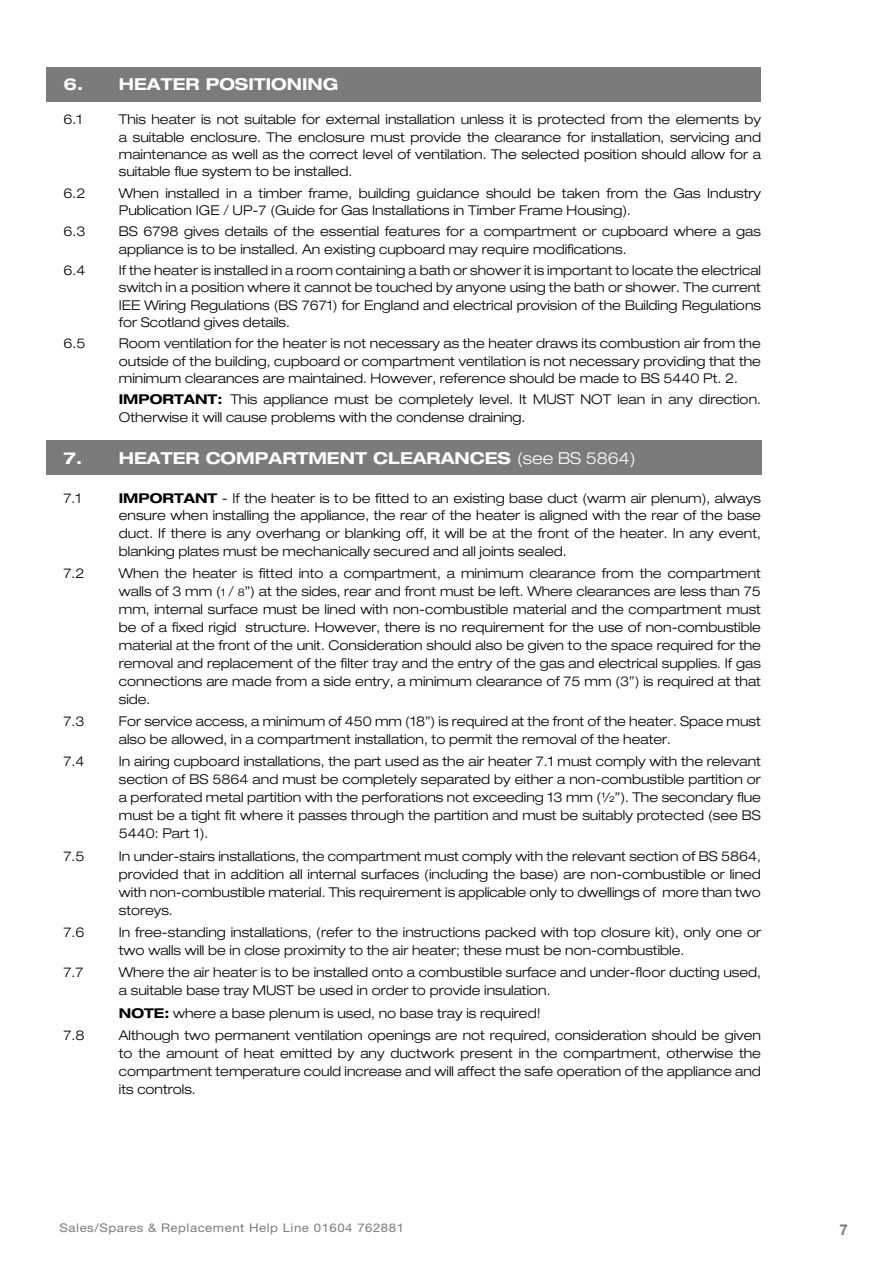
<style>
.page{position:relative;width:893px;height:1263px;background:#fff}
.page>*{position:absolute;margin:0;border:0;box-sizing:border-box;transform-origin:0 0}
._1ST_INDENT{font:700 expanded 16.5px "Helvetica Neue LT Std";color:#fff}
.PARA_HEADING{font:700 expanded 16.5px "Helvetica Neue LT Std";color:#fff}
.t1{font:700 15px "Helvetica Neue LT Std";color:#7c7b7b}
.BODY_TEXT_IND{font:300 expanded 13.5px/18px "Helvetica Neue LT Std";color:#000;text-align:justify}
.t2{font:12px "Helvetica Neue LT Std";letter-spacing:.04em;color:#7c7b7b;scale:1.1 1}
.s1{font-weight:700}
.s2{font-weight:300}
.s3{font-size:10.5px}
</style>
<div class="page">
<div style="left:47px;top:68px;width:714px;height:34px;background:#7c7b7b"></div>
<div style="left:47px;top:440px;width:715px;height:34px;background:#7c7b7b"></div>
<p class="PARA_HEADING" style="left:64px;top:74px;width:276px">6. HEATER POSITIONING</p>
<p class="BODY_TEXT_IND" style="left:64px;top:110px;width:20px">6.1</p>
<p class="BODY_TEXT_IND" style="left:119px;top:111px;width:644px;line-height:17.2px">This heater is not suitable for external installation unless it is protected from the elements by a suitable enclosure. The enclosure must provide the clearance for installation, servicing and maintenance as well as the correct level of ventilation. The selected position should allow for a suitable flue system to be installed.</p>
<p class="BODY_TEXT_IND" style="left:64px;top:184px;width:23px">6.2</p>
<p class="BODY_TEXT_IND" style="left:119px;top:184px;width:644px;line-height:17.2px">When installed in a timber frame, building guidance should be taken from the Gas Industry<br>Publication IGE / UP-7 (Guide for Gas Installations in Timber Frame Housing).</p>
<p class="BODY_TEXT_IND" style="left:64px;top:222px;width:23px">6.3</p>
<p class="BODY_TEXT_IND" style="left:119px;top:223px;width:644px;line-height:17.2px">BS 6798 gives details of the essential features for a compartment or cupboard where a gas appliance is to be installed. An existing cupboard may require modifications.</p>
<p class="BODY_TEXT_IND" style="left:64px;top:261px;width:23px">6.4</p>
<p class="BODY_TEXT_IND" style="left:119px;top:262px;width:644px;line-height:17.2px">If the heater is installed in a room containing a bath or shower it is important to locate the electrical switch in a position where it cannot be touched by anyone using the bath or shower. The current IEE Wiring Regulations (BS 7671) for England and electrical provision of the Building Regulations for Scotland gives details.</p>
<p class="BODY_TEXT_IND" style="left:64px;top:334px;width:23px">6.5</p>
<p class="BODY_TEXT_IND" style="left:119px;top:335px;width:644px;line-height:17.2px">Room ventilation for the heater is not necessary as the heater draws its combustion air from the outside of the building, cupboard or compartment ventilation is not necessary providing that the minimum clearances are maintained. However, reference should be made to BS 5440 Pt. 2.</p>
<p class="BODY_TEXT_IND" style="left:119px;top:391px;width:644px;line-height:17.2px"><span class="s1">IMPORTANT:</span> This appliance must be completely level. It MUST NOT lean in any direction.<br>Otherwise it will cause problems with the condense draining.</p>
<p class="_1ST_INDENT" style="left:64px;top:448px;width:574px">7. HEATER COMPARTMENT CLEARANCES <span class="s2">(see BS 5864)</span></p>
<p class="BODY_TEXT_IND" style="left:64px;top:489px;width:19px">7.1</p>
<p class="BODY_TEXT_IND" style="left:119px;top:489px;width:644px;line-height:17.5px"><span class="s1">IMPORTANT</span> - If the heater is to be fitted to an existing base duct (warm air plenum), always ensure when installing the appliance, the rear of the heater is aligned with the rear of the base duct. If there is any overhang or blanking off, it will be at the front of the heater. In any event, blanking plates must be mechanically secured and all joints sealed.</p>
<p class="BODY_TEXT_IND" style="left:64px;top:564px;width:22px">7.2</p>
<p class="BODY_TEXT_IND" style="left:119px;top:564px;width:644px">When the heater is fitted into a compartment, a minimum clearance from the compartment walls of 3 mm (<span class="s3">1</span> / <span class="s3">8</span>”) at the sides, rear and front must be left. Where clearances are less than 75 mm, internal surface must be lined with non-combustible material and the compartment must be of a fixed rigid structure. However, there is no requirement for the use of non-combustible material at the front of the unit. Consideration should also be given to the space required for the removal and replacement of the filter tray and the entry of the gas and electrical supplies. If gas connections are made from a side entry, a minimum clearance of 75 mm (3”) is required at that side.</p>
<p class="BODY_TEXT_IND" style="left:64px;top:712px;width:22px">7.3</p>
<p class="BODY_TEXT_IND" style="left:119px;top:712px;width:643px">For service access, a minimum of 450 mm (18”) is required at the front of the heater. Space must also be allowed, in a compartment installation, to permit the removal of the heater.</p>
<p class="BODY_TEXT_IND" style="left:64px;top:752px;width:22px">7.4</p>
<p class="BODY_TEXT_IND" style="left:119px;top:752px;width:644px">In airing cupboard installations, the part used as the air heater 7.1 must comply with the relevant section of BS 5864 and must be completely separated by either a non-combustible partition or a perforated metal partition with the perforations not exceeding 13 mm (½”). The secondary flue must be a tight fit where it passes through the partition and must be suitably protected (see BS 5440: Part 1).</p>
<p class="BODY_TEXT_IND" style="left:64px;top:847px;width:22px">7.5</p>
<p class="BODY_TEXT_IND" style="left:119px;top:847px;width:644px">In under-stairs installations, the compartment must comply with the relevant section of BS 5864, provided that in addition all internal surfaces (including the base) are non-combustible or lined with non-combustible material. This requirement is applicable only to dwellings of more than two storeys.</p>
<p class="BODY_TEXT_IND" style="left:64px;top:923px;width:22px">7.6</p>
<p class="BODY_TEXT_IND" style="left:119px;top:923px;width:644px">In free-standing installations, (refer to the instructions packed with top closure kit), only one or two walls will be in close proximity to the air heater; these must be non-combustible.</p>
<p class="BODY_TEXT_IND" style="left:64px;top:963px;width:21px">7.7</p>
<p class="BODY_TEXT_IND" style="left:119px;top:963px;width:644px">Where the air heater is to be installed onto a combustible surface and under-floor ducting used, a suitable base tray MUST be used in order to provide insulation.</p>
<p class="BODY_TEXT_IND" style="left:119px;top:1003px;width:423px"><span class="s1">NOTE:</span> where a base plenum is used, no base tray is required!</p>
<p class="BODY_TEXT_IND" style="left:64px;top:1026px;width:22px">7.8</p>
<p class="BODY_TEXT_IND" style="left:119px;top:1026px;width:644px">Although two permanent ventilation openings are not required, consideration should be given to the amount of heat emitted by any ductwork present in the compartment, otherwise the compartment temperature could increase and will affect the safe operation of the appliance and its controls.</p>
<p class="t2" style="left:60px;top:1220px;width:315px">Sales/Spares &amp; Replacement Help Line 01604 762881</p>
<p class="t1" style="left:839px;top:1220px;width:10px">7</p>
</div>
